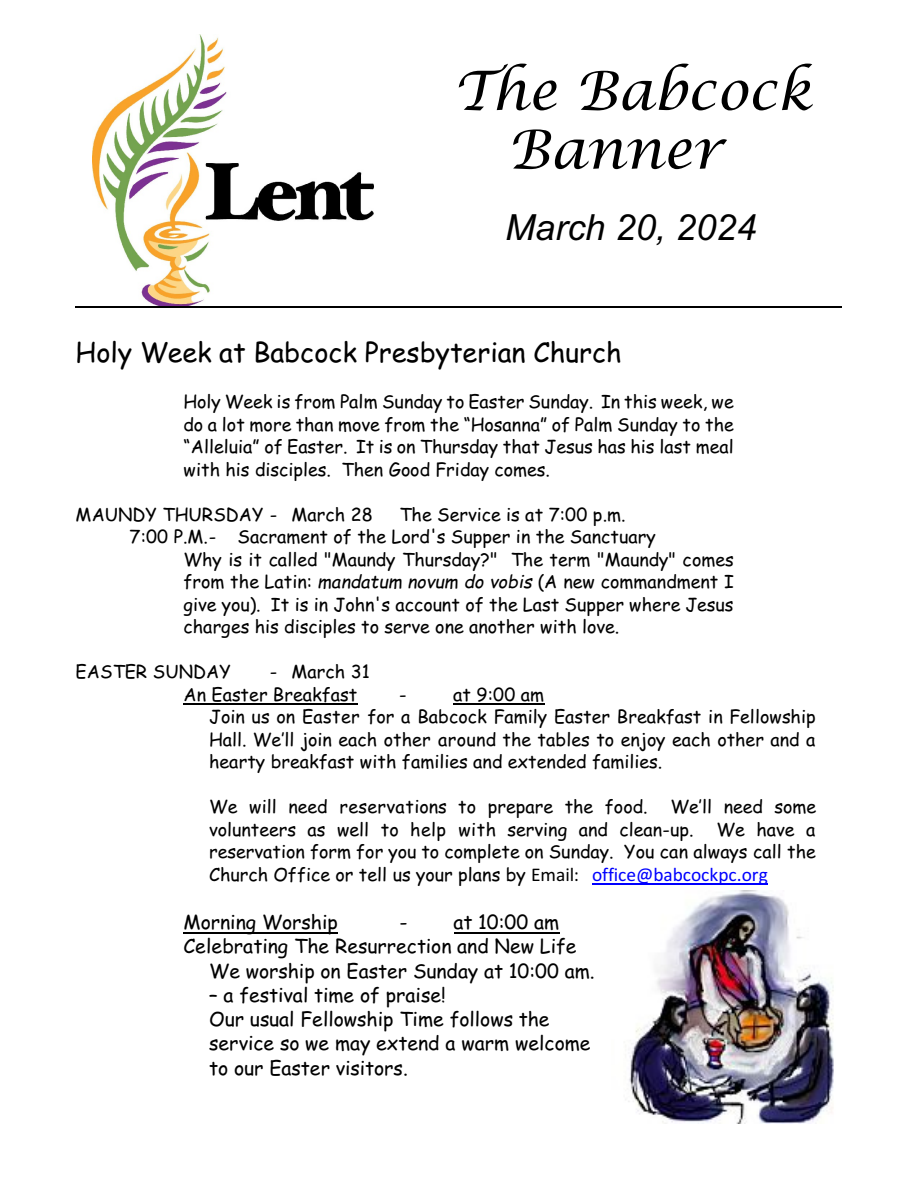
<style>
.page{position:relative;width:918px;height:1188px;background:#fff}
.page>*{position:absolute;margin:0;border:0;box-sizing:border-box;transform-origin:0 0}
.t1{font:italic 54px/58.7px "Lucida Calligraphy";color:#000}
.t2{font:italic 36px "Arial";letter-spacing:.005em;color:#000}
.t3{font:27px "Comic Sans MS";color:#000}
.t4{font:19.5px/24.3px "Comic Sans MS";color:#000}
.t5{font:18px/22.5px "Comic Sans MS";color:#000}
.s1{font-style:italic}
.s2{font-family:"Calibri";font-size:19.5px}
.s3{font-family:"Calibri";font-size:19.5px;color:#00f}
</style>
<div class="page">
<img style="left:92px;top:34px;width:282px;height:274px">
<img style="left:628px;top:891px;width:206px;height:232px">
<hr style="left:184px;top:703px;width:174px;height:2px;background:#000">
<hr style="left:454px;top:703px;width:91px;height:2px;background:#000">
<hr style="left:592px;top:884px;width:176px;height:1px;background:#00f">
<hr style="left:184px;top:932px;width:154px;height:1px;background:#000">
<hr style="left:454px;top:932px;width:105px;height:1px;background:#000">
<hr style="left:76px;top:306px;width:766px;height:1px;background:#000">
<h1 class="t1" style="left:508px;top:66px;width:305px;text-indent:-54px">The Babcock<br>Banner</h1>
<h2 class="t2" style="left:505px;top:214px;width:253px">March 20, 2024</h2>
<h3 class="t3" style="left:76px;top:340px;width:548px">Holy Week at Babcock Presbyterian Church</h3>
<p class="t5" style="left:184px;top:392px;width:552px;text-align:justify">Holy Week is from Palm Sunday to Easter Sunday. In this week, we do a lot more than move from the “Hosanna” of Palm Sunday to the “Alleluia” of Easter. It is on Thursday that Jesus has his last meal with his disciples. Then Good Friday comes.</p>
<p class="t5" style="left:76px;top:505px;width:299px">MAUNDY THURSDAY - March 28</p>
<p class="t5" style="left:399px;top:505px;width:228px">The Service is at 7:00 p.m.</p>
<p class="t5" style="left:130px;top:527px;width:528px">7:00 P.M.- Sacrament of the Lord's Supper in the Sanctuary</p>
<p class="t5" style="left:184px;top:550px;width:552px">Why is it called "Maundy Thursday?" The term "Maundy" comes</p>
<p class="t5" style="left:184px;top:572px;width:552px">from the Latin: <span class="s1">mandatum novum do vobis</span> (A new commandment I</p>
<p class="t5" style="left:184px;top:595px;width:552px">give you). It is in John's account of the Last Supper where Jesus</p>
<p class="t5" style="left:184px;top:617px;width:437px">charges his disciples to serve one another with love.</p>
<p class="t5" style="left:76px;top:662px;width:157px">EASTER SUNDAY</p>
<p class="t5" style="left:184px;top:662px;width:188px;text-indent:86px">- March 31<br>An Easter Breakfast</p>
<p class="t5" style="left:209px;top:685px;width:608px;text-indent:244px">at 9:00 am<br>Join us on Easter for a Babcock Family Easter Breakfast in Fellowship Hall. We’ll join each other around the tables to enjoy each other and a hearty breakfast with families and extended families.</p>
<p class="t5" style="left:209px;top:797px;width:440px">We will need reservations to prepare the food.</p>
<p class="t5" style="left:399px;top:685px;width:9px">-</p>
<p class="t5" style="left:209px;top:797px;width:609px;text-indent:461px">We’ll need some volunteers as well to help with serving and clean-up.</p>
<p class="t5" style="left:209px;top:820px;width:608px;text-align:justify;text-indent:507px">We have a reservation form for you to complete on Sunday. You can always call the Church Office or tell us your plans by <span class="s2">Email:</span> <span class="s3">office@babcockpc.org</span></p>
<p class="t4" style="left:184px;top:912px;width:156px">Morning Worship</p>
<p class="t4" style="left:399px;top:912px;width:161px">- at 10:00 am</p>
<p class="t4" style="left:184px;top:936px;width:394px">Celebrating The Resurrection and New Life</p>
<p class="t4" style="left:209px;top:960px;width:387px">We worship on Easter Sunday at 10:00 am.</p>
<p class="t4" style="left:209px;top:985px;width:383px">– a festival time of praise!<br>Our usual Fellowship Time follows the service so we may extend a warm welcome to our Easter visitors.</p>
</div>
